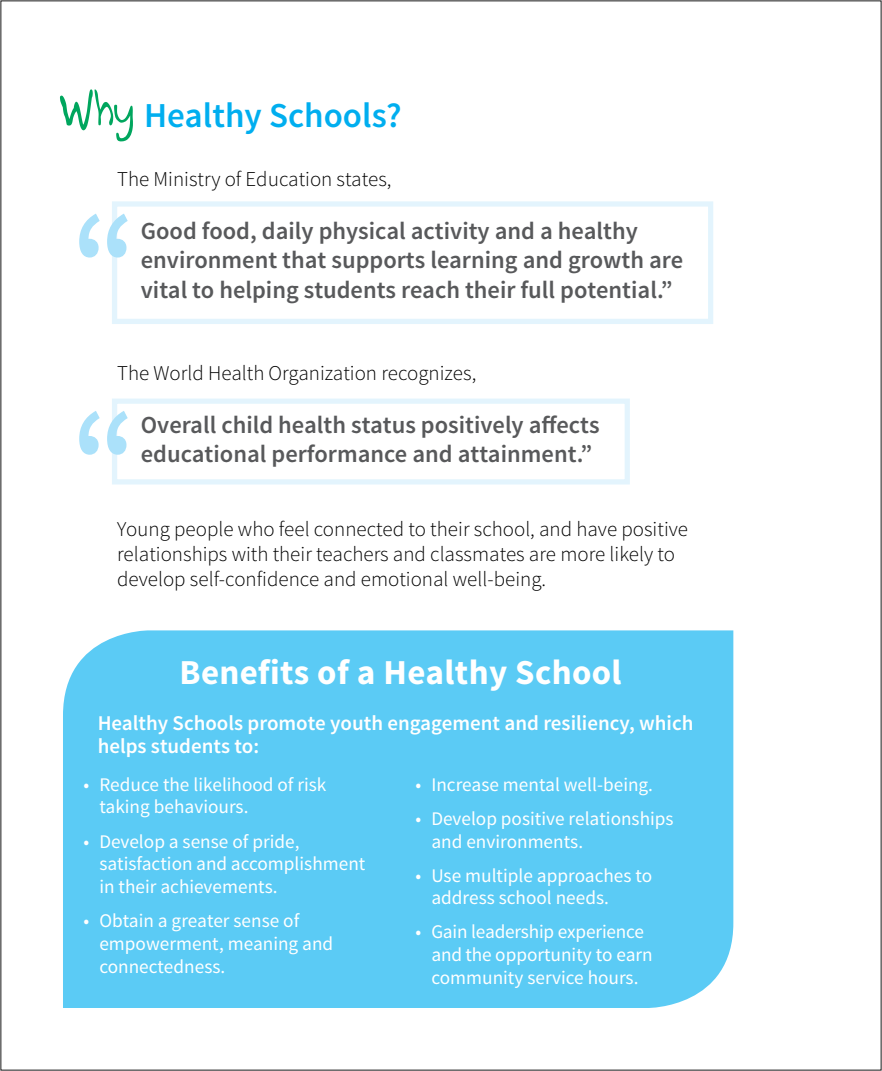
<style>
.page{position:relative;width:882px;height:1071px;background:#fff}
.page>*{position:absolute;margin:0;border:0;box-sizing:border-box;transform-origin:0 0}
.t1{font:700 35px "Source Sans Pro";letter-spacing:.01em;color:#fff}
.Heading_1{font:600 35px "Source Sans Pro";color:#00aeef}
.Body{font:600 24.5px/29.4px "Source Sans Pro";color:#58595b}
.Body-2{font:300 21px/25.2px "Source Sans Pro";color:#000}
.Body-3{font:600 21px/22.8px "Source Sans Pro";color:#fff}
.t2{font:19.25px/22.8px "Source Sans Pro";color:#fff}
</style>
<div class="page">
<div style="left:112px;top:201px;width:601px;height:123px;border:5px solid #e1f4fd"></div>
<div style="left:112px;top:399px;width:518px;height:86px;border:5px solid #e1f4fd"></div>
<div style="left:63px;top:630px;width:670px;height:378px;background:#5bcbf5"></div>
<svg style="left:79px;top:411px;width:49px;height:44px"></svg>
<svg style="left:79px;top:214px;width:49px;height:44px"></svg>
<h1 class="Heading_1" style="left:144px;top:93px;width:259px">Healthy Schools?</h1>
<p class="Body-2" style="left:117px;top:166px;width:276px">The Ministry of Education states,</p>
<p class="Body" style="left:141px;top:217px;width:544px">Good food, daily physical activity and a healthy environment that supports learning and growth are vital to helping students reach their full potential.”</p>
<p class="Body-2" style="left:117px;top:360px;width:361px">The World Health Organization recognizes,</p>
<p class="Body" style="left:141px;top:410px;width:460px">Overall child health status positively affects educational performance and attainment.”</p>
<p class="Body-2" style="left:117px;top:517px;width:573px">Young people who feel connected to their school, and have positive relationships with their teachers and classmates are more likely to develop self-confidence and emotional well-being.</p>
<h3 class="t1" style="left:180px;top:649px;width:443px">Benefits of a Healthy School</h3>
<p class="Body-3" style="left:98px;top:712px;width:597px">Healthy Schools promote youth engagement and resiliency, which helps students to:</p>
<p class="t2" style="left:99px;top:773px;width:229px;text-indent:-16px">• Reduce the likelihood of risk taking behaviours.</p>
<p class="t2" style="left:99px;top:830px;width:268px;text-indent:-16px">• Develop a sense of pride, satisfaction and accomplishment in their achievements.</p>
<p class="t2" style="left:99px;top:910px;width:235px;text-indent:-16px">• Obtain a greater sense of empowerment, meaning and connectedness.</p>
<p class="t2" style="left:416px;top:773px;width:239px">• Increase mental well-being.</p>
<p class="t2" style="left:431px;top:807px;width:244px;text-indent:-16px">• Develop positive relationships and environments.</p>
<p class="t2" style="left:431px;top:864px;width:222px;text-indent:-16px">• Use multiple approaches to address school needs.</p>
<p class="t2" style="left:431px;top:921px;width:223px;text-indent:-16px">• Gain leadership experience and the opportunity to earn community service hours.</p>
</div>
